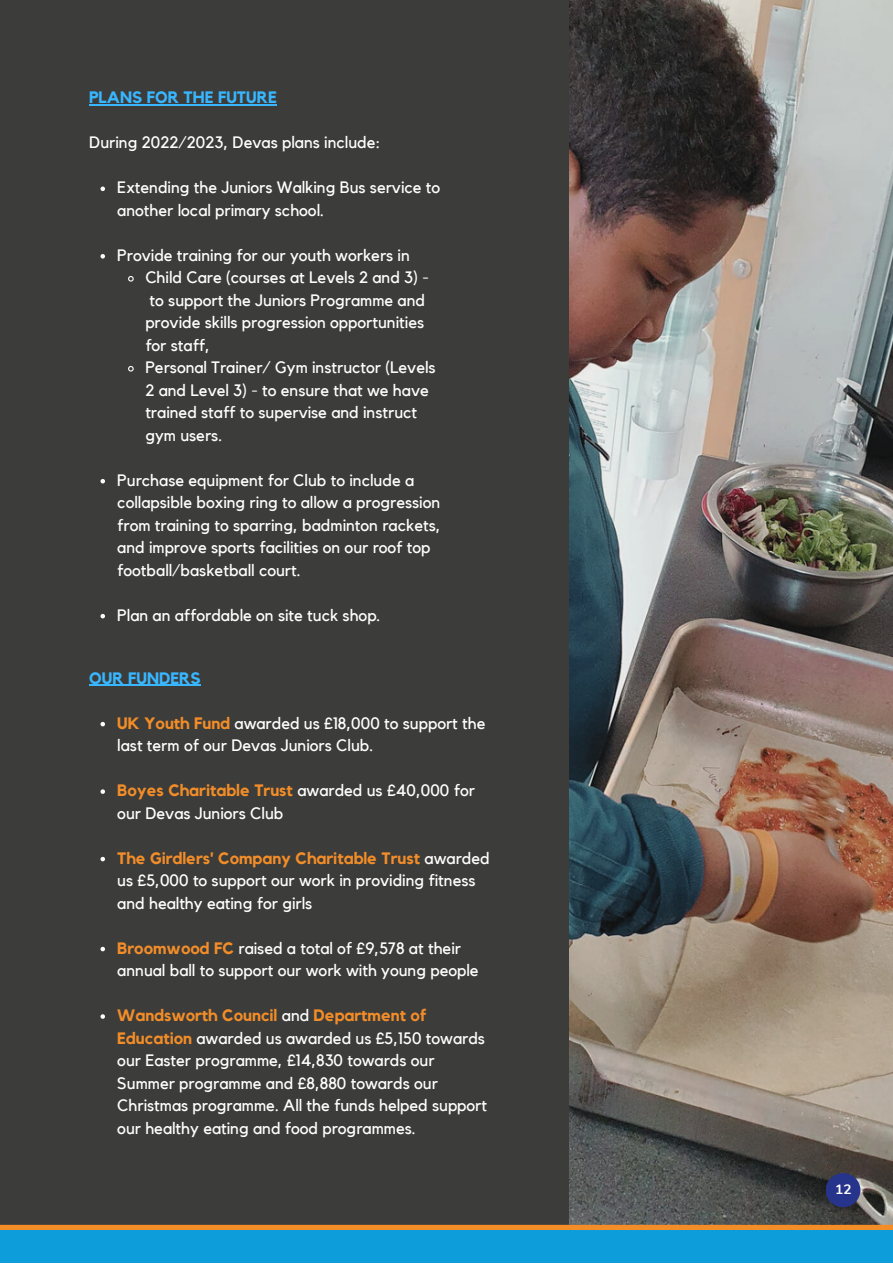
<style>
.page{position:relative;width:893px;height:1264px;background:#fff}
.page>*{position:absolute;margin:0;border:0;box-sizing:border-box;transform-origin:0 0}
.t1{font:16.5px/22.5px "Kollektif";color:#fff}
.t2{font:700 16.5px "Kollektif";color:#38b6ff}
.t3{font:700 13.65px "Nunito";color:#fff}
.s1{font-weight:700;color:#f28d28}
</style>
<div class="page">
<div style="left:0;top:0;width:892px;height:1262px;background:#3c3c3b"></div>
<img style="left:569px;top:0;width:323px;height:1224px">
<div style="left:0;top:1224px;width:892px;height:6px;background:#f28d28"></div>
<div style="left:0;top:1230px;width:892px;height:32px;background:#0d9ddb"></div>
<div style="left:825px;top:1173px;width:35px;height:34px;background:#27348b;border-radius:50%"></div>
<svg style="left:100px;top:186px;width:5px;height:5px"></svg>
<svg style="left:100px;top:254px;width:5px;height:4px"></svg>
<svg style="left:128px;top:276px;width:6px;height:6px"></svg>
<svg style="left:128px;top:366px;width:6px;height:6px"></svg>
<svg style="left:100px;top:479px;width:5px;height:4px"></svg>
<svg style="left:100px;top:614px;width:5px;height:4px"></svg>
<hr style="left:89px;top:104px;width:188px;height:2px;background:#38b6ff">
<svg style="left:100px;top:722px;width:5px;height:4px"></svg>
<svg style="left:100px;top:789px;width:5px;height:4px"></svg>
<svg style="left:100px;top:856px;width:5px;height:5px"></svg>
<svg style="left:100px;top:946px;width:5px;height:5px"></svg>
<svg style="left:100px;top:1014px;width:5px;height:4px"></svg>
<hr style="left:89px;top:684px;width:112px;height:2px;background:#38b6ff">
<p class="t2" style="left:89px;top:90px;width:189px">PLANS FOR THE FUTURE</p>
<p class="t1" style="left:89px;top:132px;width:293px">During 2022/2023, Devas plans include:</p>
<p class="t1" style="left:117px;top:177px;width:324px">Extending the Juniors Walking Bus service to another local primary school.</p>
<p class="t1" style="left:117px;top:244px;width:294px">Provide training for our youth workers in</p>
<p class="t1" style="left:145px;top:267px;width:285px">Child Care (courses at Levels 2 and 3) - to support the Juniors Programme and provide skills progression opportunities for staff,</p>
<p class="t1" style="left:145px;top:357px;width:292px">Personal Trainer/ Gym instructor (Levels<br>2 and Level 3) - to ensure that we have trained staff to supervise and instruct gym users.</p>
<p class="t1" style="left:117px;top:469px;width:325px">Purchase equipment for Club to include a collapsible boxing ring to allow a progression from training to sparring, badminton rackets, and improve sports facilities on our roof top football/basketball court.</p>
<p class="t1" style="left:117px;top:604px;width:265px">Plan an affordable on site tuck shop.</p>
<p class="t2" style="left:89px;top:670px;width:113px">OUR FUNDERS</p>
<p class="t1" style="left:117px;top:712px;width:370px"><span class="s1">UK Youth Fund</span> awarded us £18,000 to support the last term of our Devas Juniors Club.</p>
<p class="t1" style="left:117px;top:779px;width:359px"><span class="s1">Boyes Charitable Trust</span> awarded us £40,000 for our Devas Juniors Club</p>
<p class="t1" style="left:117px;top:847px;width:374px"><span class="s1">The Girdlers' Company Charitable Trust</span> awarded us £5,000 to support our work in providing fitness and healthy eating for girls</p>
<p class="t1" style="left:117px;top:937px;width:363px"><span class="s1">Broomwood FC</span> raised a total of £9,578 at their annual ball to support our work with young people</p>
<p class="t1" style="left:117px;top:1004px;width:371px"><span class="s1">Wandsworth Council</span> and <span class="s1">Department of Education</span> awarded us awarded us £5,150 towards our Easter programme, £14,830 towards our Summer programme and £8,880 towards our Christmas programme. All the funds helped support our healthy eating and food programmes.</p>
<p class="t3" style="left:835px;top:1179px;width:18px">12</p>
</div>
